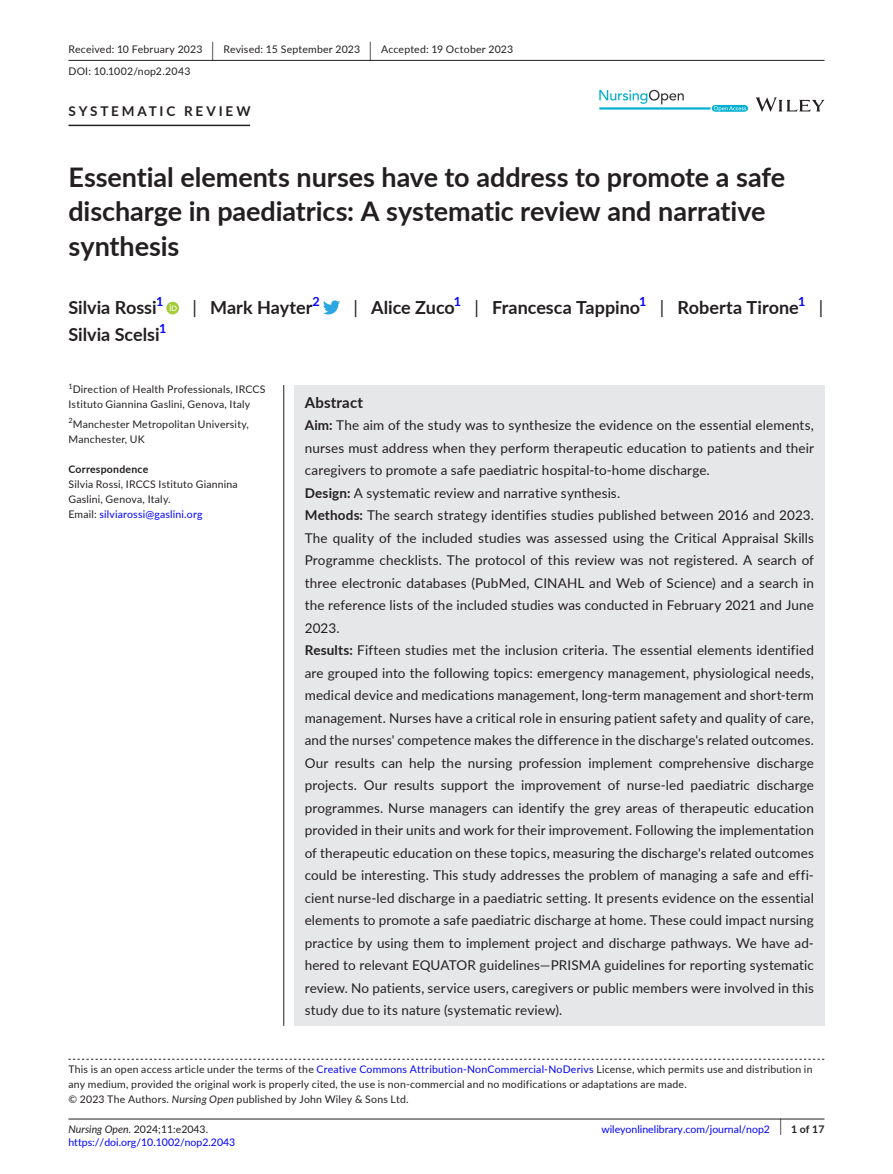
<style>
.page{position:relative;width:893px;height:1174px;background:#fff}
.page>*{position:absolute;margin:0;border:0;box-sizing:border-box;transform-origin:0 0}
.t1{font:700 27px/34.5px "Lato";letter-spacing:-.005em;color:#231f20}
.t2{font:700 18px "Lato";color:#231f20}
.t3{font:18px "Lato";color:#231f20}
.t4{font:700 15px "Lato";letter-spacing:.015em;color:#231f20}
.t5{font:13.5px/22.5px "Lato";letter-spacing:.01em;color:#231f20}
.t6{font:700 13.5px "Lato";letter-spacing:.21em;color:#231f20}
.t7{font:700 12.6px "Lato";color:#00f}
.t8{font:10.5px/15px "Lato";letter-spacing:.02em;color:#231f20}
.t9{font:10.5px "Lato";color:#00f}
.t10{font:10.5px "Lato";color:#231f20}
.t11{font:700 10.5px "Lato";letter-spacing:.02em;color:#231f20}
.t12{font:7.35px "Lato";color:#231f20}
.s1{font-size:19.65px}
.s2{font-weight:400}
.s3{color:#00f}
.s4{font-weight:700}
.s5{font-style:italic}
.s6{font-weight:400;font-size:17.4px}
</style>
<div class="page">
<hr style="left:68px;top:1118px;width:756px;height:1px;background:#231f20">
<svg style="left:756px;top:97px;width:68px;height:15px"></svg>
<svg style="left:599px;top:90px;width:149px;height:22px"></svg>
<hr style="left:68px;top:60px;width:756px;height:1px;background:#231f20">
<hr style="left:68px;top:125px;width:182px;height:1px;background:#231f20">
<svg style="left:166px;top:302px;width:13px;height:12px"></svg>
<svg style="left:170px;top:304px;width:7px;height:7px"></svg>
<svg style="left:323px;top:300px;width:17px;height:14px"></svg>
<svg style="left:68px;top:1058px;width:756px;height:1px"></svg>
<div style="left:294px;top:385px;width:530px;height:640px;background:#e6e7e9"></div>
<hr style="left:283px;top:385px;width:1px;height:640px;background:#231f20">
<p class="t8" style="left:68px;top:38px;width:446px;line-height:21.8px">Received: 10 February 2023 <span class="s1">|</span> Revised: 15 September 2023 <span class="s1">|</span> Accepted: 19 October 2023<br>DOI: 10.1002/nop2.2043</p>
<p class="t6" style="left:68px;top:101px;width:184px">SYSTEMATIC REVIEW</p>
<h1 class="t1" style="left:68px;top:159px;width:718px">Essential elements nurses have to address to promote a safe discharge in paediatrics: A systematic review and narrative synthesis</h1>
<h2 class="t2" style="left:68px;top:295px;width:90px">Silvia Rossi</h2>
<p class="t7" style="left:156px;top:292px;width:9px">1</p>
<h2 class="t2" style="left:193px;top:295px;width:121px"><span class="s2">|</span> Mark Hayter</h2>
<p class="t7" style="left:313px;top:292px;width:9px">2</p>
<h2 class="t2" style="left:354px;top:295px;width:103px"><span class="s2">|</span> Alice Zuco</h2>
<p class="t7" style="left:454px;top:292px;width:9px">1</p>
<h2 class="t2" style="left:475px;top:295px;width:167px"><span class="s2">|</span> Francesca Tappino</h2>
<p class="t7" style="left:639px;top:292px;width:9px">1</p>
<h2 class="t2" style="left:660px;top:295px;width:140px"><span class="s2">|</span> Roberta Tirone</h2>
<p class="t7" style="left:798px;top:292px;width:9px">1</p>
<h2 class="t3" style="left:819px;top:295px;width:6px">|</h2>
<h2 class="t2" style="left:68px;top:322px;width:93px">Silvia Scelsi</h2>
<p class="t7" style="left:159px;top:319px;width:9px">1</p>
<p class="t12" style="left:68px;top:381px;width:6px">1</p>
<p class="t8" style="left:68px;top:382px;width:199px;text-indent:4px">Direction of Health Professionals, IRCCS<br>Istituto Giannina Gaslini, Genova, Italy</p>
<p class="t8" style="left:68px;top:416px;width:182px"><sup>2</sup>Manchester Metropolitan University,<br>Manchester, UK</p>
<p class="t11" style="left:68px;top:461px;width:81px">Correspondence</p>
<p class="t8" style="left:68px;top:476px;width:171px">Silvia Rossi, IRCCS Istituto Giannina<br>Gaslini, Genova, Italy.<br>Email: <span class="s3">silviarossi@gaslini.org</span></p>
<p class="t4" style="left:305px;top:391px;width:60px">Abstract</p>
<p class="t5" style="left:305px;top:413px;width:511px"><span class="s4">Aim:</span> The aim of the study was to synthesize the evidence on the essential elements, nurses must address when they perform therapeutic education to patients and their caregivers to promote a safe paediatric hospital-to-home discharge.<br><span class="s4">Design:</span> A systematic review and narrative synthesis.<br><span class="s4">Methods:</span> The search strategy identifies studies published between 2016 and 2023.<br>The quality of the included studies was assessed using the Critical Appraisal Skills Programme checklists. The protocol of this review was not registered. A search of three electronic databases (PubMed, CINAHL and Web of Science) and a search in the reference lists of the included studies was conducted in February 2021 and June 2023.<br><span class="s4">Results:</span> Fifteen studies met the inclusion criteria. The essential elements identified are grouped into the following topics: emergency management, physiological needs, medical device and medications management, long-term management and short-term management. Nurses have a critical role in ensuring patient safety and quality of care, and the nurses' competence makes the difference in the discharge's related outcomes.<br>Our results can help the nursing profession implement comprehensive discharge projects. Our results support the improvement of nurse-led paediatric discharge programmes. Nurse managers can identify the grey areas of therapeutic education provided in their units and work for their improvement. Following the implementation of therapeutic education on these topics, measuring the discharge's related outcomes could be interesting. This study addresses the problem of managing a safe and effi&shy;cient nurse-led discharge in a paediatric setting. It presents evidence on the essential elements to promote a safe paediatric discharge at home. These could impact nursing practice by using them to implement project and discharge pathways. We have ad&shy;hered to relevant EQUATOR guidelines—PRISMA guidelines for reporting systematic review. No patients, service users, caregivers or public members were involved in this study due to its nature (systematic review).</p>
<p class="t8" style="left:68px;top:1061px;width:746px">This is an open access article under the terms of the <span class="s3">Creative Commons Attribution-NonCommercial-NoDerivs</span> License, which permits use and distribution in any medium, provided the original work is properly cited, the use is non-commercial and no modifications or adaptations are made.<br>© 2023 The Authors. <span class="s5">Nursing Open</span> published by John Wiley &amp; Sons Ltd.</p>
<p class="t10" style="left:68px;top:1121px;width:141px"><span class="s5">Nursing Open.</span> 2024;11:e2043.</p>
<p class="t11" style="left:779px;top:1121px;width:46px"><span class="s6">|</span> 1 of 17</p>
<p class="t9" style="left:68px;top:1135px;width:168px">https://doi.org/10.1002/nop2.2043</p>
<p class="t9" style="left:601px;top:1121px;width:170px">wileyonlinelibrary.com/journal/nop2</p>
</div>
